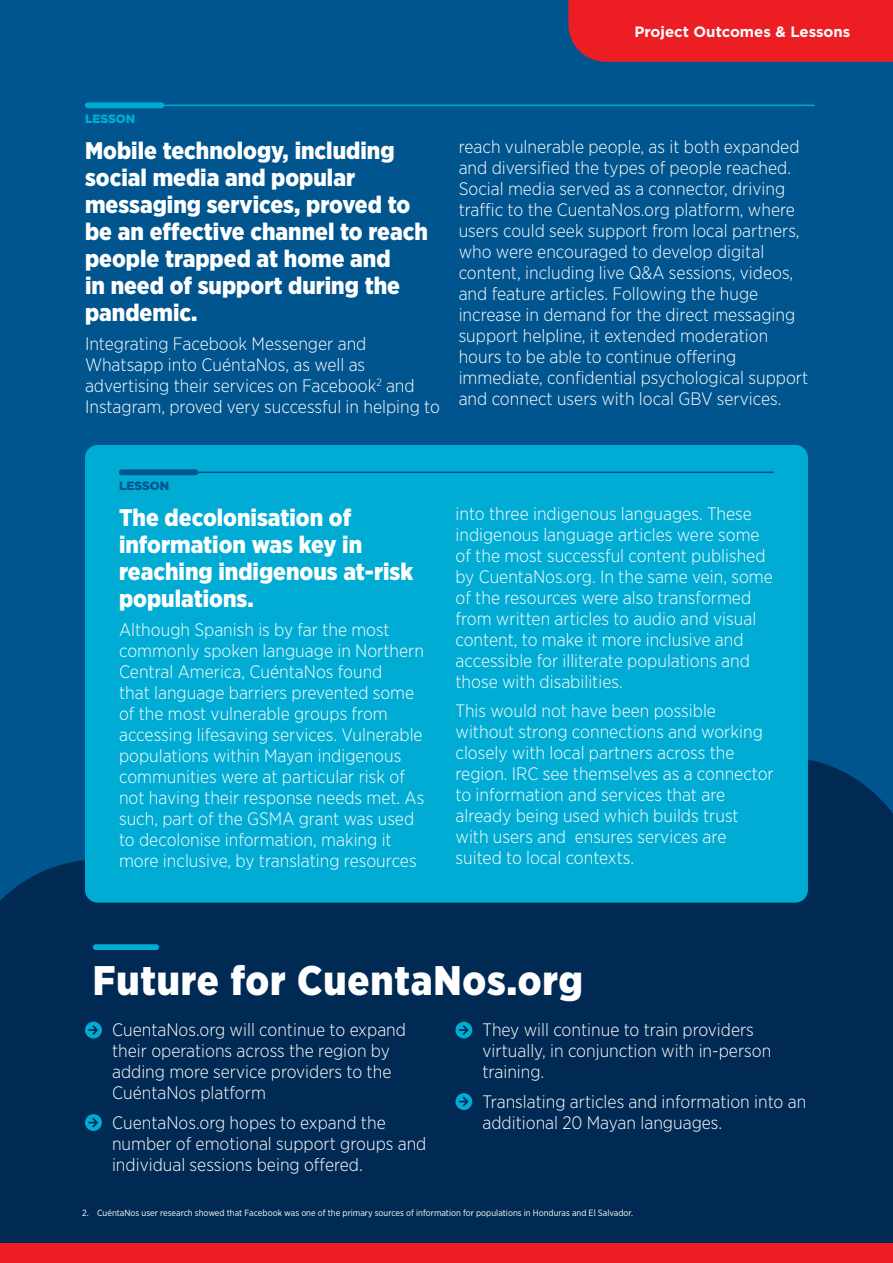
<style>
.page{position:relative;width:893px;height:1263px;background:#fff}
.page>*{position:absolute;margin:0;border:0;box-sizing:border-box;transform-origin:0 0}
.t1{font:900 41.25px "Gotham Narrow";letter-spacing:.02em;color:#fff}
.t2{font:900 24px/27px "Gotham Narrow";color:#fff}
.t3{font:300 18px/21px "Gotham Narrow";color:#fff}
.t4{font:700 15px "Gotham";color:#fff}
.t5{font:900 12px "Gotham";color:#00558f}
.t6{font:900 12px "Gotham";color:#00acd4}
.t7{font:9px "Gotham Narrow";color:#fff}
</style>
<div class="page">
<div style="left:0;top:0;width:893px;height:963px;background:#00558f"></div>
<div style="left:0;top:759px;width:893px;height:485px;background:#002a54"></div>
<div style="left:93px;top:944px;width:66px;height:6px;background:#00acd4;border-radius:3px"></div>
<svg style="left:85px;top:1022px;width:17px;height:16px"></svg>
<svg style="left:85px;top:1114px;width:17px;height:17px"></svg>
<svg style="left:455px;top:1022px;width:17px;height:16px"></svg>
<svg style="left:455px;top:1093px;width:17px;height:17px"></svg>
<div style="left:0;top:1244px;width:893px;height:19px;background:#ed1d24"></div>
<div style="left:85px;top:445px;width:723px;height:458px;background:#00acd4;border-radius:13px"></div>
<hr style="left:119px;top:472px;width:655px;height:1px;background:#00558f">
<div style="left:119px;top:469px;width:79px;height:6px;background:#00558f;border-radius:3px"></div>
<hr style="left:85px;top:105px;width:729px;height:1px;background:#00acd4">
<div style="left:85px;top:102px;width:79px;height:6px;background:#00acd4;border-radius:3px"></div>
<div style="left:568px;top:0;width:325px;height:62px;background:#ed1d24"></div>
<p class="t4" style="left:634px;top:21px;width:217px">Project Outcomes &amp; Lessons</p>
<p class="t6" style="left:85px;top:111px;width:52px">LESSON</p>
<h2 class="t2" style="left:85px;top:136px;width:344px">Mobile technology, including social media and popular messaging services, proved to be an effective channel to reach people trapped at home and<br>in need of support during the pandemic.</h2>
<p class="t3" style="left:85px;top:333px;width:356px">Integrating Facebook Messenger and Whatsapp into CuéntaNos, as well as advertising their services on Facebook<sup>2</sup> and Instagram, proved very successful in helping to</p>
<p class="t3" style="left:459px;top:135px;width:351px">reach vulnerable people, as it both expanded and diversified the types of people reached.<br>Social media served as a connector, driving traffic to the CuentaNos.org platform, where users could seek support from local partners, who were encouraged to develop digital content, including live Q&amp;A sessions, videos, and feature articles. Following the huge increase in demand for the direct messaging support helpline, it extended moderation hours to be able to continue offering immediate, confidential psychological support and connect users with local GBV services.</p>
<p class="t5" style="left:119px;top:478px;width:52px">LESSON</p>
<h2 class="t2" style="left:119px;top:503px;width:296px">The decolonisation of information was key in reaching indigenous at-risk populations.</h2>
<p class="t3" style="left:119px;top:619px;width:307px">Although Spanish is by far the most commonly spoken language in Northern Central America, CuéntaNos found<br>that language barriers prevented some of the most vulnerable groups from accessing lifesaving services. Vulnerable populations within Mayan indigenous communities were at particular risk of not having their response needs met. As such, part of the GSMA grant was used to decolonise information, making it more inclusive, by translating resources</p>
<p class="t3" style="left:455px;top:502px;width:319px">into three indigenous languages. These indigenous language articles were some of the most successful content published by CuentaNos.org. In the same vein, some of the resources were also transformed from written articles to audio and visual content, to make it more inclusive and accessible for illiterate populations and those with disabilities.</p>
<p class="t3" style="left:455px;top:700px;width:320px">This would not have been possible without strong connections and working closely with local partners across the region. IRC see themselves as a connector to information and services that are already being used which builds trust with users and ensures services are suited to local contexts.</p>
<h1 class="t1" style="left:93px;top:953px;width:491px">Future for CuentaNos.org</h1>
<p class="t3" style="left:112px;top:1019px;width:295px">CuentaNos.org will continue to expand their operations across the region by adding more service providers to the CuéntaNos platform</p>
<p class="t3" style="left:112px;top:1111px;width:316px">CuentaNos.org hopes to expand the number of emotional support groups and individual sessions being offered.</p>
<p class="t3" style="left:482px;top:1019px;width:290px">They will continue to train providers virtually, in conjunction with in-person training.</p>
<p class="t3" style="left:482px;top:1090px;width:325px">Translating articles and information into an additional 20 Mayan languages.</p>
<p class="t7" style="left:82px;top:1207px;width:552px">2. CuéntaNos user research showed that Facebook was one of the primary sources of information for populations in Honduras and El Salvador.</p>
</div>
